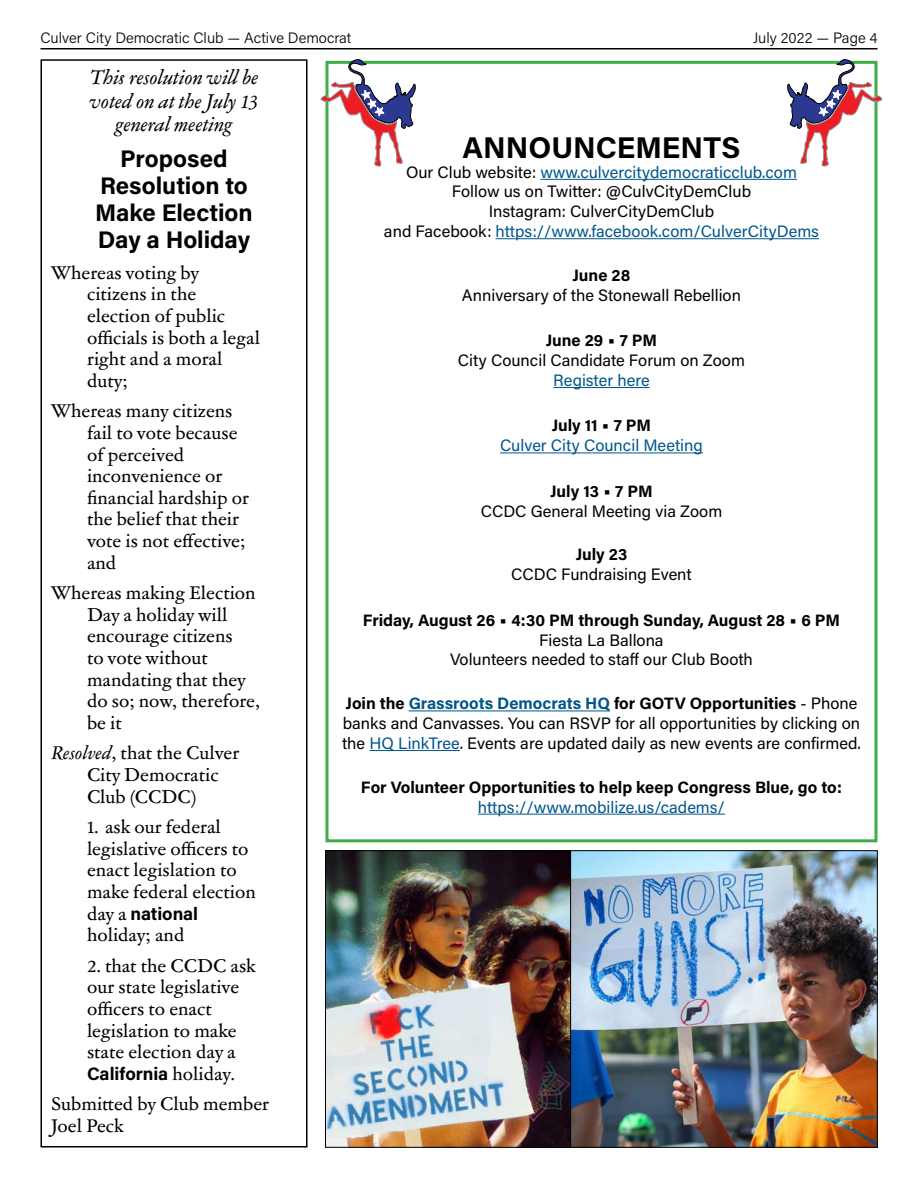
<style>
.page{position:relative;width:918px;height:1188px;background:#fff}
.page>*{position:absolute;margin:0;border:0;box-sizing:border-box;transform-origin:0 0}
.t1{font:700 30px "Acumin Pro";color:#000}
.t2{font:700 24px/27px "Acumin Pro";color:#000;text-align:center}
.t3{font:italic 19.5px/23.4px "Garamond ATF Text";color:#000;text-align:center}
.t4{font:18px/21.6px "Garamond ATF Text";color:#000}
.t5{font:700 18px "Acumin Pro";color:#000}
.t6{font:16.5px/19.8px "Acumin Pro";color:#000;text-align:center}
.t7{font:16.5px/19.8px "Acumin Pro";color:#00568a;text-align:center}
.t8{font:700 16.5px "Acumin Pro";color:#000}
.t9{font:300 15px "Acumin Pro";color:#000}
.s1{font-style:italic}
.s2{font-family:"Garamond ATF Text";font-weight:400}
.s3{color:#00568a}
.s4{font-weight:700}
.s5{font-weight:700;font-size:18px}
.s6{font-weight:700;color:#000}
.s7{font-weight:700;font-size:18px;color:#000}
.s8{font-weight:700;color:#00568a}
</style>
<div class="page">
<hr style="left:40px;top:48px;width:838px;height:2px;background:#000">
<hr style="left:540px;top:179px;width:257px;height:1px;background:#00568a">
<hr style="left:496px;top:238px;width:323px;height:1px;background:#00568a">
<hr style="left:553px;top:387px;width:97px;height:1px;background:#00568a">
<hr style="left:500px;top:453px;width:203px;height:1px;background:#00568a">
<hr style="left:409px;top:711px;width:201px;height:1px;background:#00568a">
<hr style="left:369px;top:750px;width:91px;height:1px;background:#00568a">
<hr style="left:478px;top:814px;width:247px;height:1px;background:#00568a">
<div style="left:326px;top:61px;width:552px;height:781px;border:3px solid #41ad49"></div>
<svg style="left:787px;top:59px;width:95px;height:107px"></svg>
<svg style="left:321px;top:59px;width:95px;height:107px"></svg>
<div style="left:40px;top:59px;width:268px;height:1089px;border:2px solid #000"></div>
<img style="left:571px;top:852px;width:305px;height:294px">
<img style="left:327px;top:852px;width:242px;height:294px">
<div style="left:325px;top:850px;width:246px;height:298px;border:1px solid #000"></div>
<p class="t9" style="left:40px;top:28px;width:313px">Culver City Democratic Club — Active Democrat</p>
<p class="t9" style="left:753px;top:28px;width:126px">July 2022 — Page 4</p>
<p class="t3" style="left:89px;top:66px;width:171px">This resolution will be voted on at the July 13 general meeting</p>
<h2 class="t2" style="left:95px;top:144px;width:159px">Proposed<br>Resolution to<br>Make Election<br>Day a Holiday</h2>
<p class="t4" style="left:87px;top:261px;width:174px;text-indent:-36px">Whereas voting by citizens in the election of public officials is both a legal right and a moral duty;</p>
<p class="t4" style="left:87px;top:400px;width:164px;text-indent:-36px">Whereas many citizens fail to vote because of perceived inconvenience or financial hardship or the belief that their vote is not effective; and</p>
<p class="t4" style="left:87px;top:581px;width:175px;text-indent:-36px">Whereas making Election<br>Day a holiday will encourage citizens<br>to vote without mandating that they do so; now, therefore, be it</p>
<p class="t4" style="left:87px;top:742px;width:154px;text-indent:-36px"><span class="s1">Resolved</span>, that the Culver<br>City Democratic<br>Club (CCDC)</p>
<p class="t4" style="left:87px;top:815px;width:170px">1. ask our federal legislative officers to enact legislation to make federal election</p>
<p class="t5" style="left:87px;top:901px;width:113px"><span class="s2">day a</span> national</p>
<p class="t4" style="left:87px;top:923px;width:99px">holiday; and</p>
<p class="t4" style="left:87px;top:954px;width:171px">2. that the CCDC ask our state legislative officers to enact legislation to make state election day a</p>
<p class="t5" style="left:87px;top:1061px;width:150px">California <span class="s2">holiday.</span></p>
<p class="t4" style="left:51px;top:1093px;width:220px">Submitted by Club member<br>Joel Peck</p>
<h1 class="t1" style="left:463px;top:126px;width:279px">ANNOUNCEMENTS</h1>
<p class="t6" style="left:384px;top:161px;width:437px">Our Club website: <span class="s3">www.culvercitydemocraticclub.com </span>Follow us on Twitter: @CulvCityDemClub<br>Instagram: CulverCityDemClub<br>and Facebook: <span class="s3">https://www.facebook.com/CulverCityDems</span></p>
<p class="t8" style="left:573px;top:264px;width:59px">June 28</p>
<p class="t6" style="left:462px;top:284px;width:281px">Anniversary of the Stonewall Rebellion</p>
<p class="t6" style="left:458px;top:330px;width:289px"><span class="s4">June 29</span> <span class="s5">•</span> <span class="s4">7 PM<br></span>City Council Candidate Forum on Zoom</p>
<p class="t7" style="left:553px;top:370px;width:98px">Register here</p>
<p class="t7" style="left:500px;top:415px;width:204px"><span class="s6">July 11</span> <span class="s7">•</span> <span class="s6">7 PM<br></span>Culver City Council Meeting</p>
<p class="t6" style="left:481px;top:481px;width:243px"><span class="s4">July 13</span> <span class="s5">•</span> <span class="s4">7 PM<br></span>CCDC General Meeting via Zoom</p>
<p class="t8" style="left:576px;top:543px;width:53px">July 23</p>
<p class="t6" style="left:511px;top:564px;width:182px">CCDC Fundraising Event</p>
<p class="t6" style="left:363px;top:610px;width:479px"><span class="s4">Friday, August 26</span> <span class="s5">•</span> <span class="s4">4:30 PM through Sunday, August 28</span> <span class="s5">•</span> <span class="s4">6 PM<br></span>Fiesta La Ballona<br>Volunteers needed to staff our Club Booth</p>
<p class="t6" style="left:342px;top:693px;width:520px;text-align:left"><span class="s4">Join the</span> <span class="s8">Grassroots Democrats HQ</span> <span class="s4">for GOTV Opportunities</span> - Phone banks and Canvasses. You can RSVP for all opportunities by clicking on the <span class="s3">HQ LinkTree</span>. Events are updated daily as new events are confirmed.</p>
<p class="t8" style="left:361px;top:775px;width:483px">For Volunteer Opportunities to help keep Congress Blue, go to:</p>
<p class="t7" style="left:478px;top:796px;width:249px">https://www.mobilize.us/cadems/</p>
</div>
